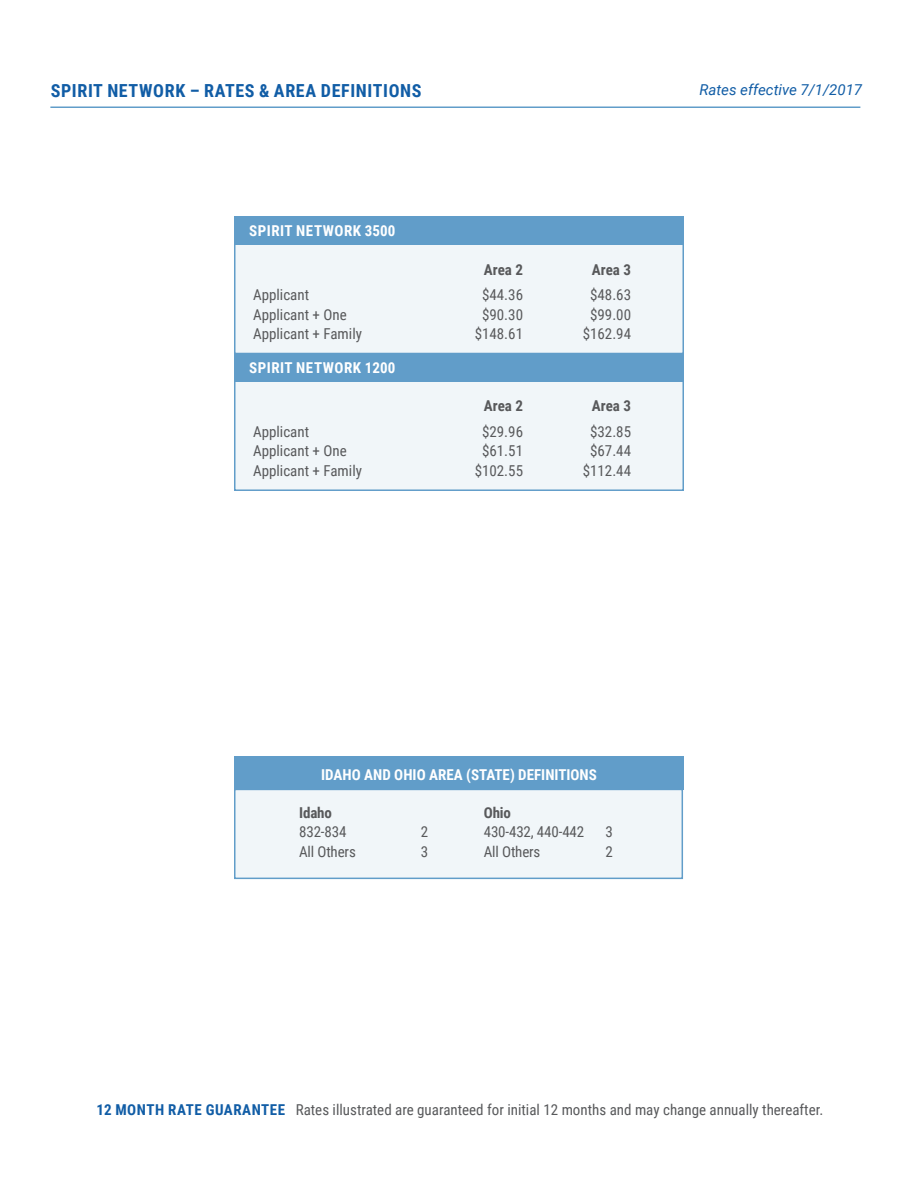
<style>
.page{position:relative;width:918px;height:1188px;background:#fff}
.page>*{position:absolute;margin:0;border:0;box-sizing:border-box;transform-origin:0 0}
.t1{font:700 18px "Roboto Condensed";letter-spacing:.035em;color:#115da6}
.t2{font:15px "Roboto Condensed";color:#58595b}
.t3{font:700 15px "Roboto Condensed";letter-spacing:.035em;color:#fff}
.t4{font:700 15px "Roboto Condensed";color:#fff}
.t5{font:700 15px "Roboto Condensed";letter-spacing:-.01em;color:#58595b}
.t6{font:italic 15px "Roboto";color:#115da6}
.s1{font-weight:700;color:#115da6}
</style>
<div class="page">
<hr style="left:50px;top:106px;width:810px;height:2px;background:#619dc9">
<div style="left:235px;top:244px;width:448px;height:109px;background:#f1f6f9"></div>
<div style="left:234px;top:216px;width:450px;height:29px;background:#619dc9"></div>
<div style="left:234px;top:756px;width:449px;height:34px;background:#619dc9"></div>
<div style="left:235px;top:789px;width:447px;height:89px;background:#f1f6f9"></div>
<div style="left:234px;top:789px;width:449px;height:90px;border:2px solid #619dc9"></div>
<div style="left:235px;top:381px;width:448px;height:109px;background:#f1f6f9"></div>
<div style="left:234px;top:380px;width:450px;height:111px;border:2px solid #619dc9"></div>
<div style="left:234px;top:353px;width:450px;height:28px;background:#619dc9"></div>
<p class="t1" style="left:51px;top:81px;width:372px">SPIRIT NETWORK – RATES &amp; AREA DEFINITIONS</p>
<p class="t6" style="left:699px;top:82px;width:164px">Rates effective 7/1/2017</p>
<p class="t3" style="left:249px;top:222px;width:148px">SPIRIT NETWORK 3500</p>
<p class="t5" style="left:484px;top:261px;width:41px">Area 2</p>
<p class="t5" style="left:592px;top:261px;width:41px">Area 3</p>
<p class="t2" style="left:253px;top:286px;width:58px">Applicant</p>
<p class="t2" style="left:482px;top:286px;width:42px">$44.36</p>
<p class="t2" style="left:590px;top:286px;width:42px">$48.63</p>
<p class="t2" style="left:253px;top:306px;width:95px">Applicant + One</p>
<p class="t2" style="left:482px;top:306px;width:42px">$90.30</p>
<p class="t2" style="left:590px;top:306px;width:42px">$99.00</p>
<p class="t2" style="left:253px;top:325px;width:110px">Applicant + Family</p>
<p class="t2" style="left:475px;top:325px;width:50px">$148.61</p>
<p class="t2" style="left:583px;top:325px;width:50px">$162.94</p>
<p class="t3" style="left:249px;top:359px;width:148px">SPIRIT NETWORK 1200</p>
<p class="t5" style="left:484px;top:398px;width:41px">Area 2</p>
<p class="t5" style="left:592px;top:398px;width:41px">Area 3</p>
<p class="t2" style="left:253px;top:423px;width:58px">Applicant</p>
<p class="t2" style="left:482px;top:423px;width:42px">$29.96</p>
<p class="t2" style="left:590px;top:423px;width:42px">$32.85</p>
<p class="t2" style="left:253px;top:443px;width:95px">Applicant + One</p>
<p class="t2" style="left:482px;top:443px;width:42px">$61.51</p>
<p class="t2" style="left:590px;top:443px;width:42px">$67.44</p>
<p class="t2" style="left:253px;top:462px;width:110px">Applicant + Family</p>
<p class="t2" style="left:475px;top:462px;width:50px">$102.55</p>
<p class="t2" style="left:583px;top:462px;width:50px">$112.44</p>
<p class="t4" style="left:321px;top:766px;width:277px">IDAHO AND OHIO AREA (STATE) DEFINITIONS</p>
<p class="t5" style="left:299px;top:804px;width:34px">Idaho</p>
<p class="t2" style="left:299px;top:823px;width:49px">832-834</p>
<p class="t2" style="left:421px;top:823px;width:9px">2</p>
<p class="t2" style="left:299px;top:843px;width:58px">All Others</p>
<p class="t2" style="left:421px;top:843px;width:9px">3</p>
<p class="t5" style="left:484px;top:804px;width:29px">Ohio</p>
<p class="t2" style="left:484px;top:823px;width:102px">430-432, 440-442</p>
<p class="t2" style="left:605px;top:823px;width:9px">3</p>
<p class="t2" style="left:484px;top:843px;width:58px">All Others</p>
<p class="t2" style="left:605px;top:843px;width:9px">2</p>
<p class="t2" style="left:97px;top:1101px;width:728px"><span class="s1">12 MONTH RATE GUARANTEE</span> Rates illustrated are guaranteed for initial 12 months and may change annually thereafter.</p>
</div>
